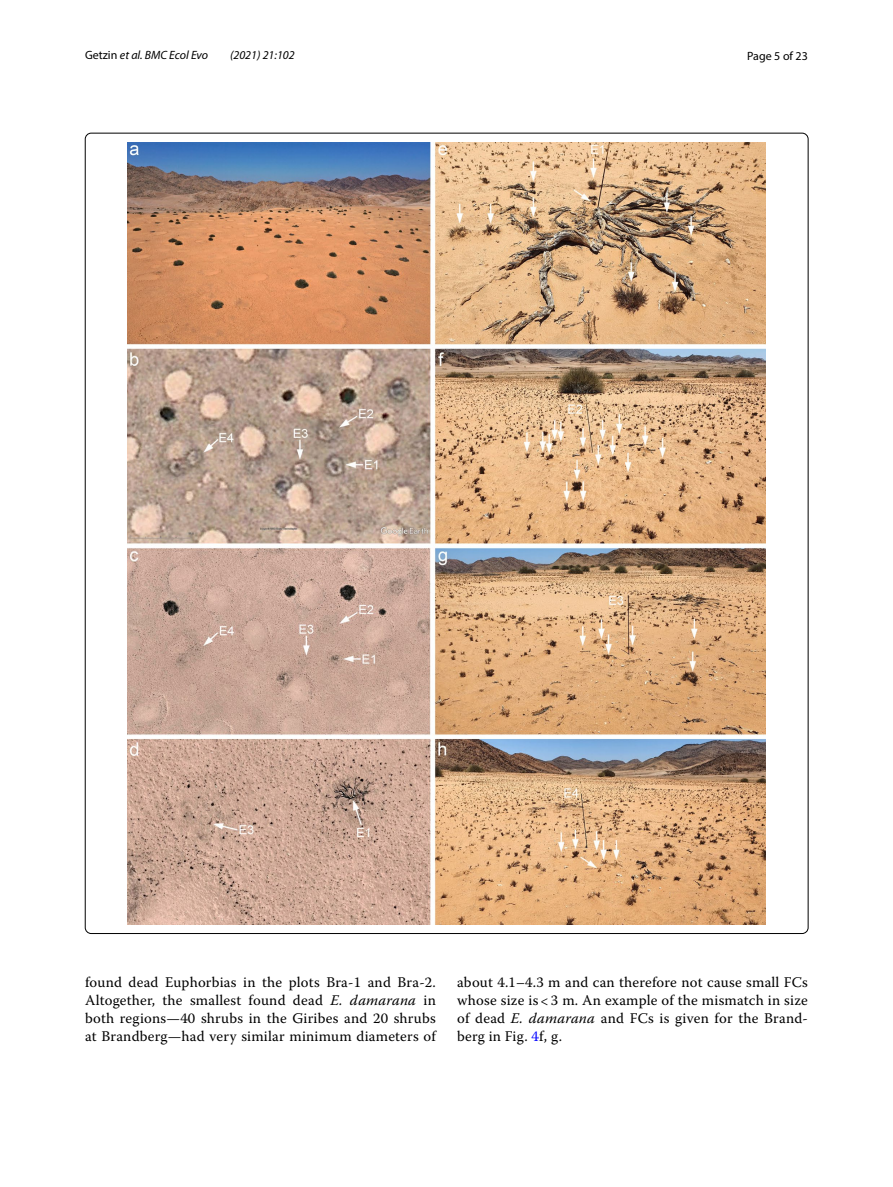
<style>
.page{position:relative;width:893px;height:1187px;background:#fff}
.page>*{position:absolute;margin:0;border:0;box-sizing:border-box;transform-origin:0 0}
.t1{font:14.7px/18px "Warnock Pro";letter-spacing:.015em;color:#000;text-align:justify}
.t2{font:italic 12px "Myriad Pro";color:#000}
.t3{font:12px "Myriad Pro";color:#000}
.s1{font-style:normal}
.s2{font-style:italic}
.s3{color:#00f}
</style>
<div class="page">
<img style="left:128px;top:142px;width:638px;height:782px">
<p class="t2" style="left:85px;top:48px;width:125px"><span class="s1">Getzin</span> et al. BMC Ecol Evo</p>
<p class="t2" style="left:230px;top:48px;width:66px">(2021) 21:102</p>
<p class="t3" style="left:747px;top:48px;width:62px">Page 5 of 23</p>
<p class="t1" style="left:85px;top:972px;width:352px">found dead Euphorbias in the plots Bra-1 and Bra-2.<br>Altogether, the smallest found dead <span class="s2">E. damarana</span> in both regions—40 shrubs in the Giribes and 20 shrubs at Brandberg—had very similar minimum diameters of</p>
<p class="t1" style="left:457px;top:972px;width:352px">about 4.1–4.3 m and can therefore not cause small FCs whose size is &lt; 3 m. An example of the mismatch in size of dead <span class="s2">E. damarana</span> and FCs is given for the Brand&shy;berg in Fig. <span class="s3">4</span>f, g.</p>
</div>
